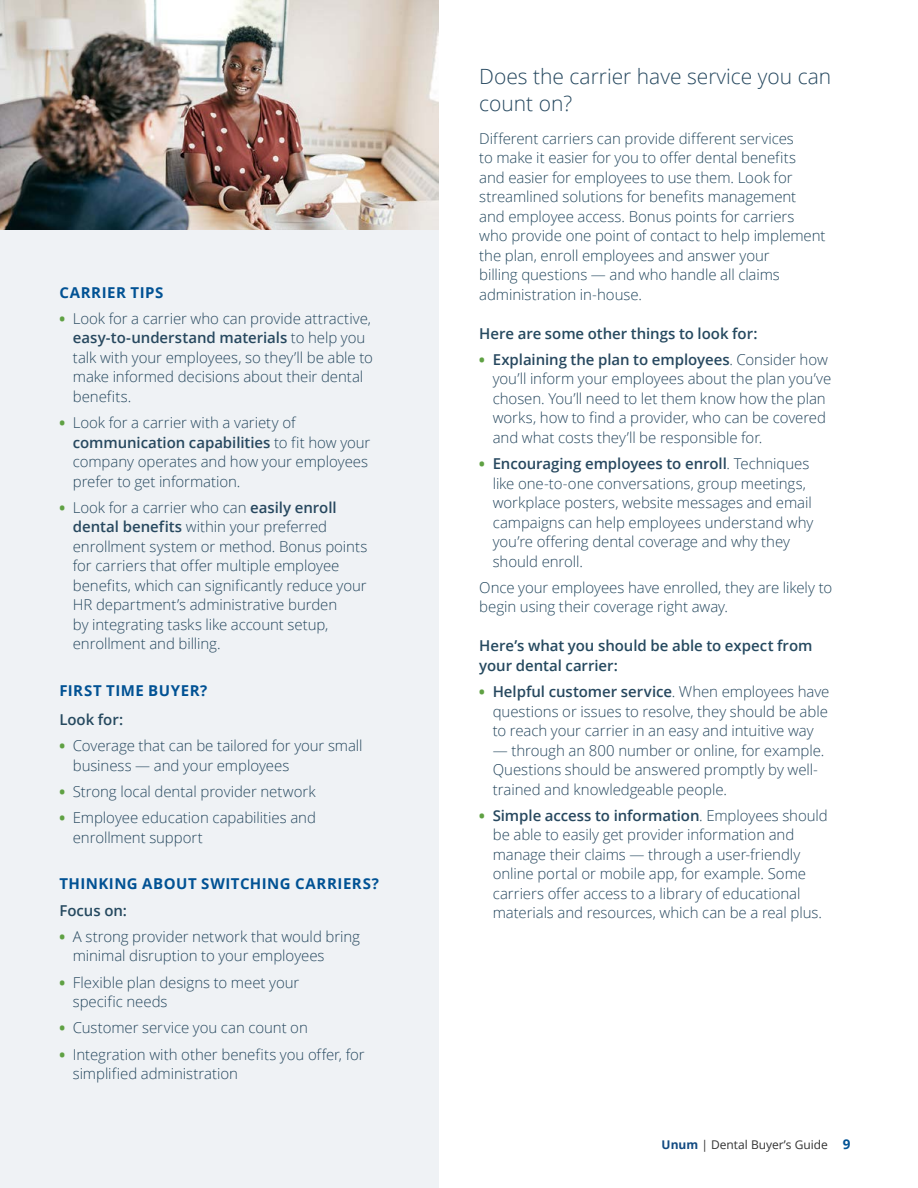
<style>
.page{position:relative;width:918px;height:1188px;background:#fff}
.page>*{position:absolute;margin:0;border:0;box-sizing:border-box;transform-origin:0 0}
.t1{font:300 21px/27px "Open Sans";color:#26485f}
.t2{font:300 15px/19.5px "Open Sans";letter-spacing:-.005em;color:#27485f}
.t3{font:300 15px/19.5px "Open Sans";letter-spacing:-.005em;color:#25495f}
.t4{font:600 15px/19.5px "Open Sans";letter-spacing:-.005em;color:#25495f}
.Subheads_ALL_CAPS{font:700 15px "Open Sans";letter-spacing:.035em;color:#015294}
.t5{font:12px "Open Sans";color:#333}
.s1{font-weight:800;font-size:14.25px;color:#5fa143}
.s2{font-weight:600}
.s3{font-weight:700;color:#124a81}
.s4{font-weight:700;font-size:13.5px;color:#005295}
</style>
<div class="page">
<div style="left:0;top:201px;width:439px;height:987px;background:#eff2f5"></div>
<img style="left:0;top:0;width:439px;height:230px">
<p class="Subheads_ALL_CAPS" style="left:59px;top:282px;width:105px">CARRIER TIPS</p>
<p class="t2" style="left:73px;top:308px;width:302px;text-indent:-14px"><span class="s1">•</span> Look for a carrier who can provide attractive, <span class="s2">easy-to-understand materials</span> to help you talk with your employees, so they’ll be able to make informed decisions about their dental benefits.</p>
<p class="t2" style="left:73px;top:413px;width:299px;text-indent:-14px"><span class="s1">•</span> Look for a carrier with a variety of <span class="s2">communication capabilities</span> to fit how your company operates and how your employees prefer to get information.</p>
<p class="t2" style="left:73px;top:497px;width:296px;text-indent:-14px"><span class="s1">•</span> Look for a carrier who can <span class="s2">easily enroll dental benefits</span> within your preferred enrollment system or method. Bonus points for carriers that offer multiple employee benefits, which can significantly reduce your HR department’s administrative burden<br>by integrating tasks like account setup, enrollment and billing.</p>
<p class="Subheads_ALL_CAPS" style="left:59px;top:680px;width:149px">FIRST TIME BUYER?</p>
<p class="t4" style="left:59px;top:710px;width:65px">Look for:</p>
<p class="t2" style="left:73px;top:736px;width:291px;text-indent:-14px"><span class="s1">•</span> Coverage that can be tailored for your small business — and your employees</p>
<p class="t2" style="left:59px;top:782px;width:258px"><span class="s1">•</span> Strong local dental provider network</p>
<p class="t2" style="left:73px;top:808px;width:245px;text-indent:-14px"><span class="s1">•</span> Employee education capabilities and enrollment support</p>
<p class="Subheads_ALL_CAPS" style="left:59px;top:873px;width:321px">THINKING ABOUT SWITCHING CARRIERS?</p>
<p class="t4" style="left:59px;top:900px;width:69px">Focus on:</p>
<p class="t2" style="left:73px;top:926px;width:289px;text-indent:-14px"><span class="s1">•</span> A strong provider network that would bring minimal disruption to your employees</p>
<p class="t2" style="left:73px;top:972px;width:228px;text-indent:-14px"><span class="s1">•</span> Flexible plan designs to meet your specific needs</p>
<p class="t2" style="left:59px;top:1018px;width:250px"><span class="s1">•</span> Customer service you can count on</p>
<p class="t2" style="left:73px;top:1044px;width:293px;text-indent:-14px"><span class="s1">•</span> Integration with other benefits you offer, for simplified administration</p>
<h1 class="t1" style="left:479px;top:62px;width:353px">Does the carrier have service you can count on?</h1>
<p class="t3" style="left:479px;top:128px;width:348px">Different carriers can provide different services<br>to make it easier for you to offer dental benefits<br>and easier for employees to use them. Look for streamlined solutions for benefits management and employee access. Bonus points for carriers who provide one point of contact to help implement the plan, enroll employees and answer your<br>billing questions — and who handle all claims administration in-house.</p>
<p class="t4" style="left:479px;top:323px;width:280px">Here are some other things to look for:</p>
<p class="t2" style="left:493px;top:349px;width:340px;text-indent:-14px"><span class="s1">•</span> <span class="s2">Explaining the plan to employees</span>. Consider how you’ll inform your employees about the plan you’ve chosen. You’ll need to let them know how the plan works, how to find a provider, who can be covered and what costs they’ll be responsible for.</p>
<p class="t2" style="left:493px;top:453px;width:322px;text-indent:-14px"><span class="s1">•</span> <span class="s2">Encouraging employees to enroll</span>. Techniques like one-to-one conversations, group meetings, workplace posters, website messages and email campaigns can help employees understand why you’re offering dental coverage and why they should enroll.</p>
<p class="t3" style="left:479px;top:577px;width:355px">Once your employees have enrolled, they are likely to begin using their coverage right away.</p>
<p class="t4" style="left:479px;top:636px;width:335px">Here’s what you should be able to expect from your dental carrier:</p>
<p class="t2" style="left:493px;top:681px;width:338px;text-align:justify;text-indent:-14px"><span class="s1">•</span> <span class="s2">Helpful customer service</span>. When employees have questions or issues to resolve, they should be able to reach your carrier in an easy and intuitive way</p>
<p class="t2" style="left:493px;top:740px;width:333px">— through an 800 number or online, for example.<br>Questions should be answered promptly by well&shy;trained and knowledgeable people.</p>
<p class="t2" style="left:493px;top:805px;width:337px;text-indent:-14px"><span class="s1">•</span> <span class="s2">Simple access to information</span>. Employees should be able to easily get provider information and manage their claims — through a user-friendly online portal or mobile app, for example. Some carriers offer access to a library of educational materials and resources, which can be a real plus.</p>
<p class="t5" style="left:662px;top:1136px;width:190px"><span class="s3">Unum</span> | Dental Buyer’s Guide <span class="s4">9</span></p>
</div>
